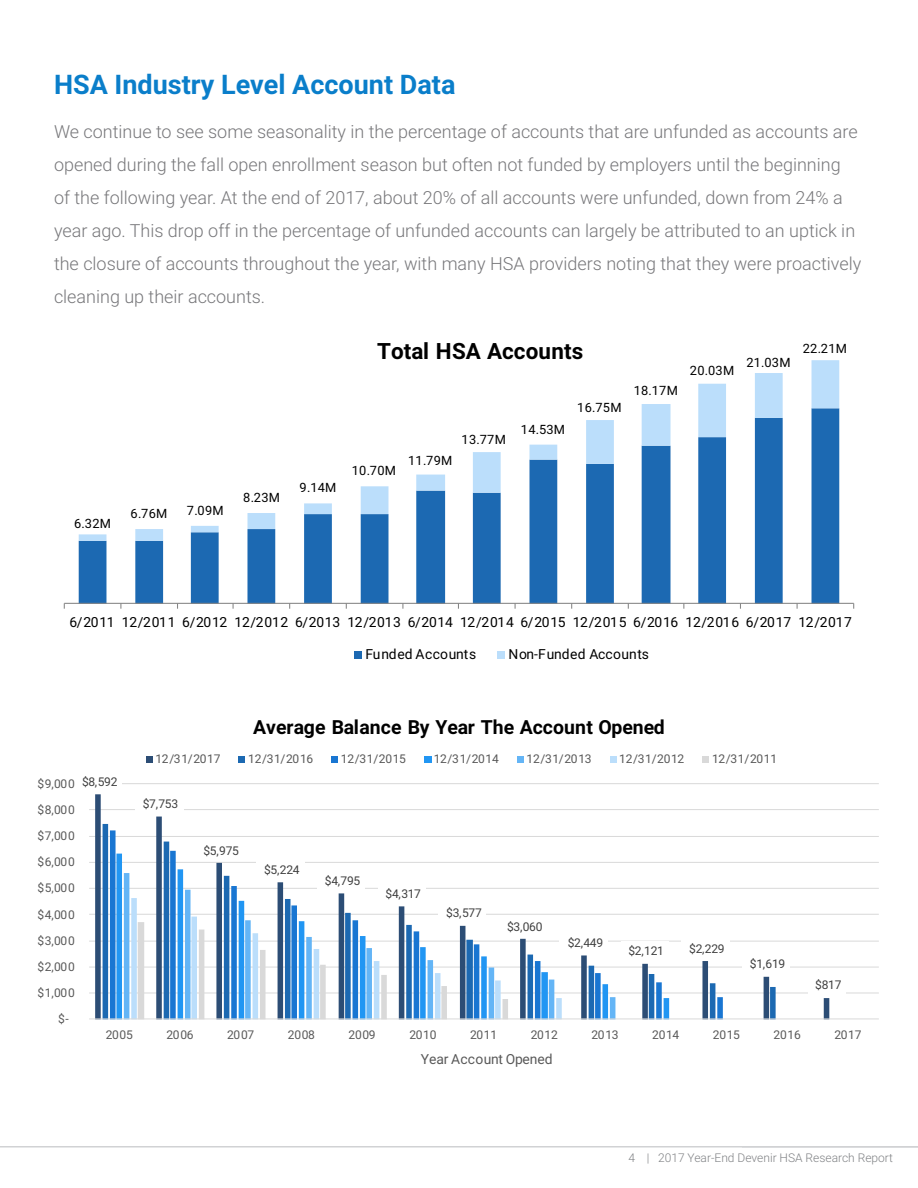
<style>
.page{position:relative;width:918px;height:1188px;background:#fff}
.page>*{position:absolute;margin:0;border:0;box-sizing:border-box;transform-origin:0 0}
.t1{font:700 27px "Roboto";color:#0a7eca}
.t2{font:700 22.5px "Roboto";letter-spacing:.005em;color:#000}
.t3{font:700 19.5px "Roboto";color:#000}
.t4{font:300 18px/33px "Roboto";color:#77777a}
.t5{font:13.95px "Roboto";letter-spacing:-.015em;color:#000}
.t6{font:13.95px "Roboto";letter-spacing:.01em;color:#000}
.t7{font:13.95px "Roboto";color:#595959}
.t8{font:13.95px "Roboto";letter-spacing:.015em;color:#000}
.t9{font:12.9px "Roboto";letter-spacing:.02em;color:#000}
.t10{font:12px "Roboto";letter-spacing:-.025em;color:#595959}
.t11{font:12px "Roboto";letter-spacing:-.025em;color:#404040}
.t12{font:300 12px "Roboto";color:#808285}
</style>
<div class="page">
<hr style="left:0;top:1146px;width:918px;height:2px;background:#d1d2d4">
<svg style="left:79px;top:541px;width:760px;height:62px"></svg>
<svg style="left:79px;top:360px;width:760px;height:181px"></svg>
<hr style="left:64px;top:603px;width:790px;height:1px;background:#868686">
<div style="left:354px;top:651px;width:8px;height:7px;background:#1c69b2"></div>
<div style="left:497px;top:651px;width:8px;height:7px;background:#bbdefb"></div>
<hr style="left:89px;top:993px;width:790px;height:1px;background:#d9d9d9">
<hr style="left:89px;top:967px;width:790px;height:1px;background:#d9d9d9">
<hr style="left:89px;top:941px;width:790px;height:1px;background:#d9d9d9">
<hr style="left:89px;top:914px;width:790px;height:1px;background:#d9d9d9">
<hr style="left:89px;top:888px;width:790px;height:1px;background:#d9d9d9">
<hr style="left:89px;top:862px;width:790px;height:1px;background:#d9d9d9">
<hr style="left:89px;top:836px;width:790px;height:1px;background:#d9d9d9">
<hr style="left:89px;top:809px;width:790px;height:1px;background:#d9d9d9">
<hr style="left:89px;top:783px;width:790px;height:1px;background:#d9d9d9">
<svg style="left:95px;top:794px;width:734px;height:224px"></svg>
<svg style="left:103px;top:824px;width:673px;height:194px"></svg>
<svg style="left:110px;top:830px;width:613px;height:188px"></svg>
<svg style="left:116px;top:854px;width:553px;height:164px"></svg>
<svg style="left:124px;top:873px;width:491px;height:145px"></svg>
<svg style="left:131px;top:898px;width:431px;height:120px"></svg>
<svg style="left:138px;top:922px;width:370px;height:96px"></svg>
<hr style="left:89px;top:1018px;width:790px;height:1px;background:#d9d9d9">
<div style="left:75px;top:772px;width:47px;height:19px;background:#fff"></div>
<div style="left:135px;top:794px;width:48px;height:19px;background:#fff"></div>
<div style="left:196px;top:841px;width:47px;height:18px;background:#fff"></div>
<div style="left:256px;top:860px;width:48px;height:19px;background:#fff"></div>
<div style="left:317px;top:871px;width:48px;height:19px;background:#fff"></div>
<div style="left:378px;top:884px;width:48px;height:19px;background:#fff"></div>
<div style="left:439px;top:904px;width:47px;height:18px;background:#fff"></div>
<div style="left:500px;top:917px;width:47px;height:18px;background:#fff"></div>
<div style="left:560px;top:933px;width:48px;height:19px;background:#fff"></div>
<div style="left:621px;top:942px;width:47px;height:18px;background:#fff"></div>
<div style="left:681px;top:939px;width:48px;height:18px;background:#fff"></div>
<div style="left:742px;top:955px;width:48px;height:18px;background:#fff"></div>
<div style="left:808px;top:976px;width:38px;height:18px;background:#fff"></div>
<div style="left:146px;top:756px;width:7px;height:7px;background:#2c4d75"></div>
<div style="left:239px;top:756px;width:6px;height:7px;background:#1c69b2"></div>
<div style="left:331px;top:756px;width:7px;height:7px;background:#1976d2"></div>
<div style="left:424px;top:756px;width:7px;height:7px;background:#2196f3"></div>
<div style="left:517px;top:756px;width:7px;height:7px;background:#64b5f6"></div>
<div style="left:610px;top:756px;width:6px;height:7px;background:#bbdefb"></div>
<div style="left:702px;top:756px;width:7px;height:7px;background:#d9d9d9"></div>
<p class="t1" style="left:54px;top:65px;width:403px">HSA Industry Level Account Data</p>
<p class="t4" style="left:54px;top:114px;width:809px">We continue to see some seasonality in the percentage of accounts that are unfunded as accounts are opened during the fall open enrollment season but often not funded by employers until the beginning<br>of the following year. At the end of 2017, about 20% of all accounts were unfunded, down from 24% a year ago. This drop off in the percentage of unfunded accounts can largely be attributed to an uptick in the closure of accounts throughout the year, with many HSA providers noting that they were proactively cleaning up their accounts.</p>
<p class="t9" style="left:74px;top:514px;width:38px">6.32M</p>
<p class="t9" style="left:131px;top:504px;width:38px">6.76M</p>
<p class="t9" style="left:187px;top:501px;width:38px">7.09M</p>
<p class="t9" style="left:243px;top:488px;width:38px">8.23M</p>
<p class="t9" style="left:300px;top:479px;width:38px">9.14M</p>
<p class="t2" style="left:377px;top:336px;width:207px">Total HSA Accounts</p>
<p class="t9" style="left:352px;top:462px;width:46px">10.70M</p>
<p class="t9" style="left:408px;top:451px;width:46px">11.79M</p>
<p class="t9" style="left:462px;top:430px;width:46px">13.77M</p>
<p class="t9" style="left:521px;top:421px;width:46px">14.53M</p>
<p class="t9" style="left:577px;top:398px;width:46px">16.75M</p>
<p class="t9" style="left:634px;top:381px;width:46px">18.17M</p>
<p class="t9" style="left:690px;top:362px;width:46px">20.03M</p>
<p class="t9" style="left:746px;top:353px;width:46px">21.03M</p>
<p class="t9" style="left:803px;top:339px;width:46px">22.21M</p>
<p class="t5" style="left:70px;top:612px;width:784px">6/2011 12/2011 6/2012 12/2012 6/2013 12/2013 6/2014 12/2014 6/2015 12/2015 6/2016 12/2016 6/2017 12/2017</p>
<p class="t8" style="left:365px;top:644px;width:112px">Funded Accounts</p>
<p class="t6" style="left:508px;top:644px;width:142px">Non-Funded Accounts</p>
<p class="t3" style="left:253px;top:713px;width:413px">Average Balance By Year The Account Opened</p>
<p class="t10" style="left:38px;top:775px;width:39px">$9,000</p>
<p class="t10" style="left:38px;top:801px;width:39px">$8,000</p>
<p class="t10" style="left:38px;top:827px;width:39px">$7,000</p>
<p class="t10" style="left:38px;top:854px;width:39px">$6,000</p>
<p class="t10" style="left:38px;top:880px;width:39px">$5,000</p>
<p class="t10" style="left:38px;top:906px;width:39px">$4,000</p>
<p class="t10" style="left:38px;top:932px;width:39px">$3,000</p>
<p class="t10" style="left:38px;top:958px;width:39px">$2,000</p>
<p class="t10" style="left:38px;top:984px;width:39px">$1,000</p>
<p class="t10" style="left:58px;top:1010px;width:12px">$-</p>
<p class="t11" style="left:82px;top:774px;width:37px">$8,592</p>
<p class="t10" style="left:155px;top:751px;width:67px">12/31/2017</p>
<p class="t10" style="left:248px;top:751px;width:67px">12/31/2016</p>
<p class="t10" style="left:341px;top:751px;width:67px">12/31/2015</p>
<p class="t10" style="left:434px;top:751px;width:67px">12/31/2014</p>
<p class="t10" style="left:527px;top:751px;width:67px">12/31/2013</p>
<p class="t10" style="left:619px;top:751px;width:67px">12/31/2012</p>
<p class="t10" style="left:712px;top:751px;width:67px">12/31/2011</p>
<p class="t11" style="left:143px;top:795px;width:37px">$7,753</p>
<p class="t11" style="left:203px;top:842px;width:37px">$5,975</p>
<p class="t11" style="left:264px;top:862px;width:37px">$5,224</p>
<p class="t11" style="left:325px;top:873px;width:37px">$4,795</p>
<p class="t11" style="left:386px;top:885px;width:37px">$4,317</p>
<p class="t11" style="left:446px;top:905px;width:37px">$3,577</p>
<p class="t11" style="left:507px;top:918px;width:37px">$3,060</p>
<p class="t11" style="left:568px;top:934px;width:37px">$2,449</p>
<p class="t11" style="left:628px;top:943px;width:37px">$2,121</p>
<p class="t11" style="left:689px;top:940px;width:37px">$2,229</p>
<p class="t11" style="left:750px;top:956px;width:37px">$1,619</p>
<p class="t11" style="left:815px;top:977px;width:28px">$817</p>
<p class="t10" style="left:106px;top:1026px;width:29px">2005</p>
<p class="t10" style="left:166px;top:1026px;width:29px">2006</p>
<p class="t10" style="left:227px;top:1026px;width:29px">2007</p>
<p class="t10" style="left:288px;top:1026px;width:29px">2008</p>
<p class="t10" style="left:349px;top:1026px;width:29px">2009</p>
<p class="t10" style="left:409px;top:1026px;width:29px">2010</p>
<p class="t10" style="left:470px;top:1026px;width:29px">2011</p>
<p class="t10" style="left:531px;top:1026px;width:29px">2012</p>
<p class="t10" style="left:591px;top:1026px;width:29px">2013</p>
<p class="t10" style="left:652px;top:1026px;width:29px">2014</p>
<p class="t10" style="left:713px;top:1026px;width:29px">2015</p>
<p class="t10" style="left:774px;top:1026px;width:29px">2016</p>
<p class="t10" style="left:834px;top:1026px;width:29px">2017</p>
<p class="t7" style="left:421px;top:1049px;width:133px">Year Account Opened</p>
<p class="t12" style="left:628px;top:1150px;width:266px">4 | 2017 Year-End Devenir HSA Research Report</p>
</div>
